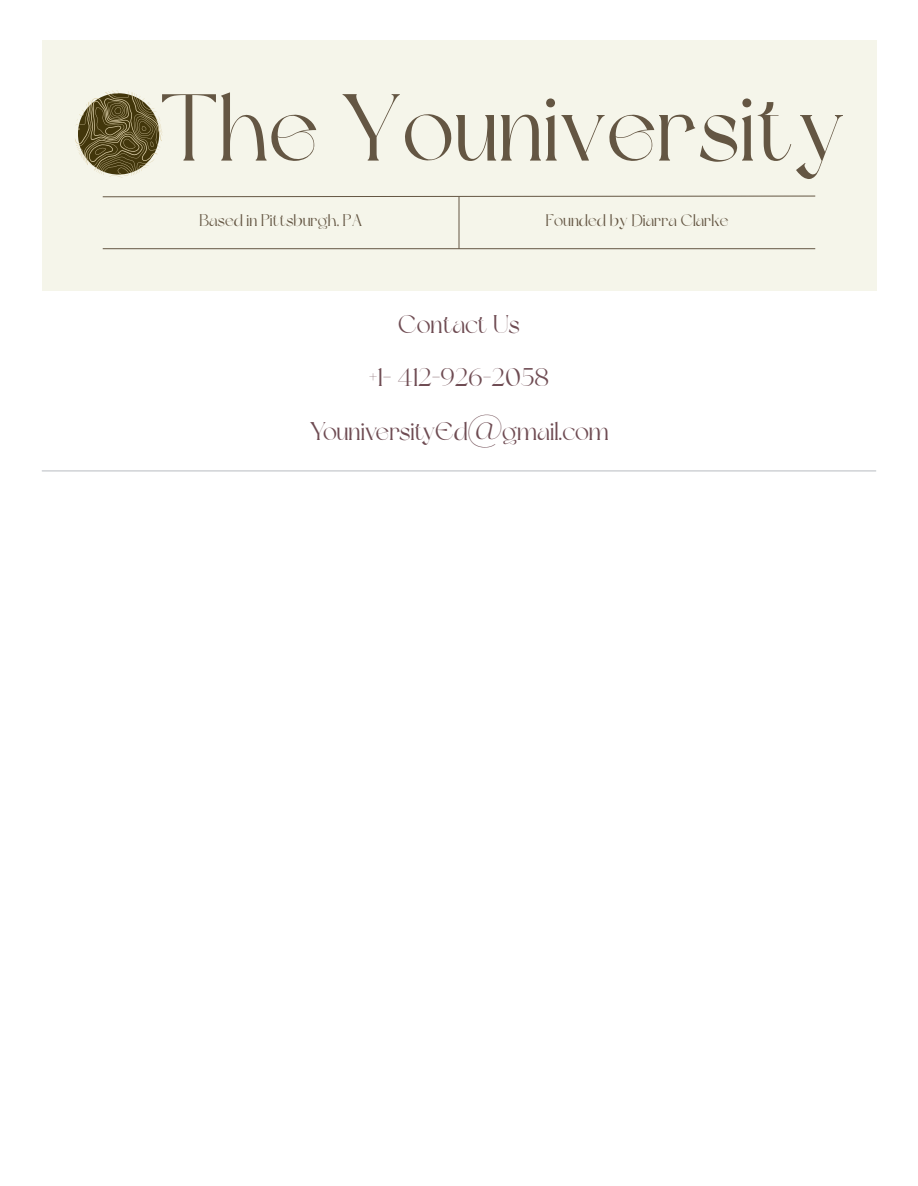
<style>
.page{position:relative;width:918px;height:1186px;background:#fff}
.page>*{position:absolute;margin:0;border:0;box-sizing:border-box;transform-origin:0 0}
.t1{font:94.5px "Dream Avenue";color:#645643}
.t2{font:25.5px "Dream Avenue";color:#6f4c53}
.t3{font:16.65px "Dream Avenue";color:#645643}
</style>
<div class="page">
<div style="left:42px;top:40px;width:834px;height:251px;background:#f5f5ea"></div>
<svg style="left:102px;top:195px;width:714px;height:2px"></svg>
<hr style="left:103px;top:248px;width:712px;height:1px;background:#645643">
<hr style="left:459px;top:197px;width:1px;height:52px;background:#645643">
<svg style="left:75px;top:90px;width:87px;height:88px"></svg>
<hr style="left:42px;top:470px;width:834px;height:1px;background:#bfc3c8">
<p class="t1" style="left:159px;top:90px;width:688px">The Youniversity</p>
<p class="t3" style="left:199px;top:213px;width:164px">Based in Pittsburgh, PA</p>
<p class="t3" style="left:546px;top:213px;width:184px">Founded by Diarra Clarke</p>
<h1 class="t2" style="left:398px;top:314px;width:123px">Contact Us</h1>
<h1 class="t2" style="left:369px;top:367px;width:182px">+1- 412-926-2058</h1>
<h1 class="t2" style="left:309px;top:421px;width:301px">YouniversityEd@gmail.com</h1>
</div>
